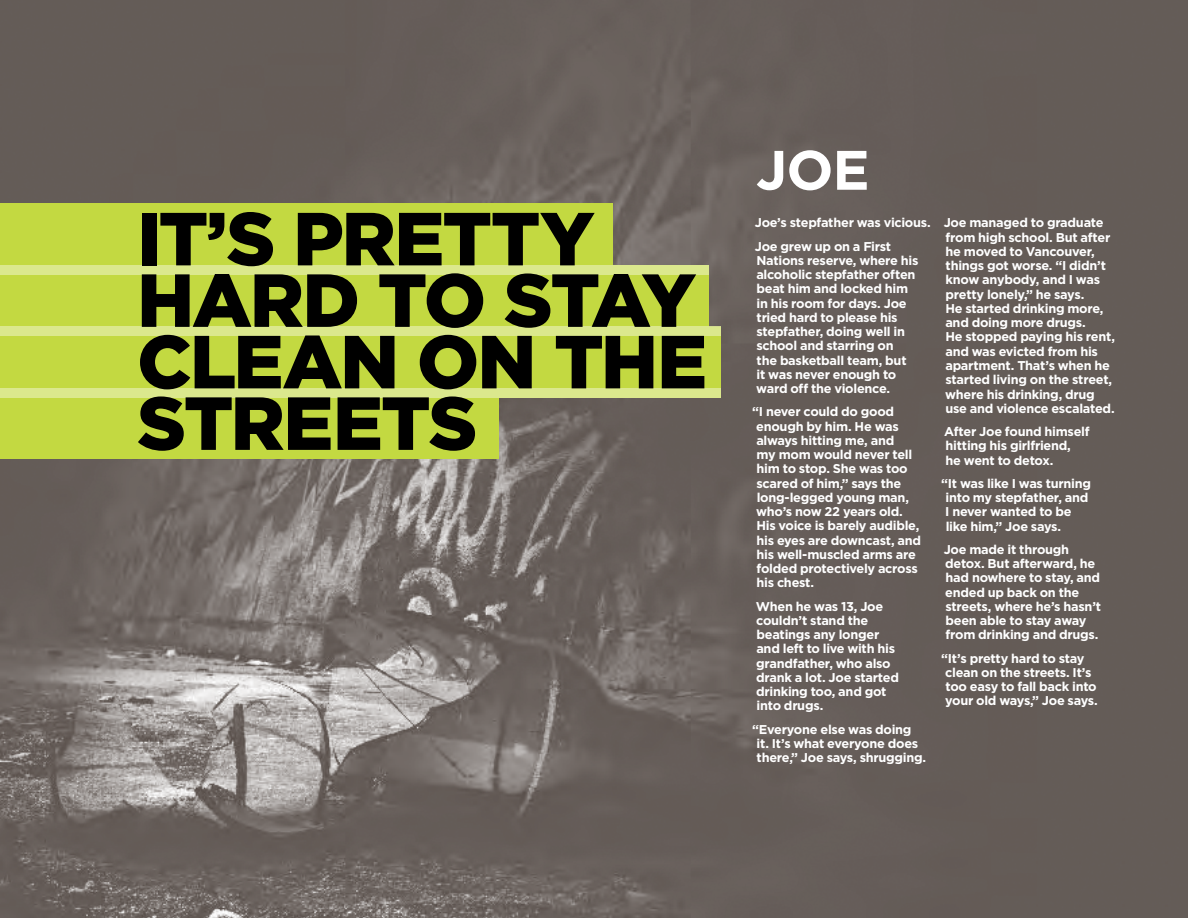
<style>
.page{position:relative;width:1188px;height:918px;background:#fff}
.page>*{position:absolute;margin:0;border:0;box-sizing:border-box;transform-origin:0 0}
.t1{font:900 75px/61.5px "Gotham";letter-spacing:-.025em;color:#000}
.t2{font:700 55.5px "Gotham";color:#fff}
.t3{font:700 12.75px/14.2px "Gotham";letter-spacing:-.02em;color:#fff}
</style>
<div class="page">
<img style="left:0;top:0;width:1188px;height:918px">
<div style="left:0;top:203px;width:613px;height:72px;background:#c3d941"></div>
<div style="left:0;top:265px;width:708px;height:70px;background:#c3d941"></div>
<div style="left:0;top:327px;width:721px;height:70px;background:#c3d941"></div>
<div style="left:0;top:388px;width:498px;height:71px;background:#c3d941"></div>
<div style="left:0;top:265px;width:708px;height:9px;background:#dbe88d"></div>
<div style="left:0;top:327px;width:721px;height:9px;background:#dbe88d"></div>
<div style="left:0;top:388px;width:721px;height:9px;background:#dbe88d"></div>
<h1 class="t1" style="left:137px;top:206px;width:571px">IT’S PRETTY<br>HARD TO STAY<br>CLEAN ON THE<br>STREETS</h1>
<h2 class="t2" style="left:756px;top:138px;width:115px">joe</h2>
<p class="t3" style="left:755px;top:211px;width:178px;line-height:23.2px">Joe’s stepfather was vicious.<br>Joe grew up on a First</p>
<p class="t3" style="left:756px;top:253px;width:164px">N ations reserve, where his alcoholic stepfather often beat him and locked him in his room for days. Joe tried hard to please his stepfather, doing well in school and starring on<br>the basketball team, but<br>it was never enough to ward off the violence.</p>
<p class="t3" style="left:756px;top:404px;width:166px;text-indent:-4px">“I never could do good enough by him. He was always hitting me, and<br>my mom would never tell him to stop. She was too scared of him,” says the long-legged young man, who’s now 22 years old.<br>H is voice is barely audible, his eyes are downcast, and his well-muscled arms are folded protectively across his chest.</p>
<p class="t3" style="left:756px;top:599px;width:145px">When he was 13, Joe couldn’t stand the beatings any longer and left to live with his grandfather, who also drank a lot. Joe started drinking too, and got into drugs.</p>
<p class="t3" style="left:757px;top:722px;width:171px;text-indent:-4px">“Everyone else was doing it. I t’s what everyone does there,” Joe says, shrugging.</p>
<p class="t3" style="left:944px;top:215px;width:173px">Joe managed to graduate from high school. But after he moved to Vancouver, things got worse. “I didn’t know anybody, and I was pretty lonely,” he says.<br>H e started drinking more, and doing more drugs.<br>H e stopped paying his rent, and was evicted from his apartment. That’s when he started living on the street, where his drinking, drug use and violence escalated.</p>
<p class="t3" style="left:944px;top:424px;width:147px">After Joe found himself hitting his girlfriend,<br>he went to detox.</p>
<p class="t3" style="left:945px;top:476px;width:147px;text-indent:-4px">“It was like I was turning into my stepfather, and<br>I never wanted to be like him,” Joe says.</p>
<p class="t3" style="left:944px;top:542px;width:159px">Joe made it through detox. But afterward, he had nowhere to stay, and ended up back on the streets, where he’s hasn’t been able to stay away from drinking and drugs.</p>
<p class="t3" style="left:945px;top:651px;width:154px;text-indent:-4px">“I t’s pretty hard to stay clean on the streets. It’s too easy to fall back into your old ways,” Joe says.</p>
</div>
